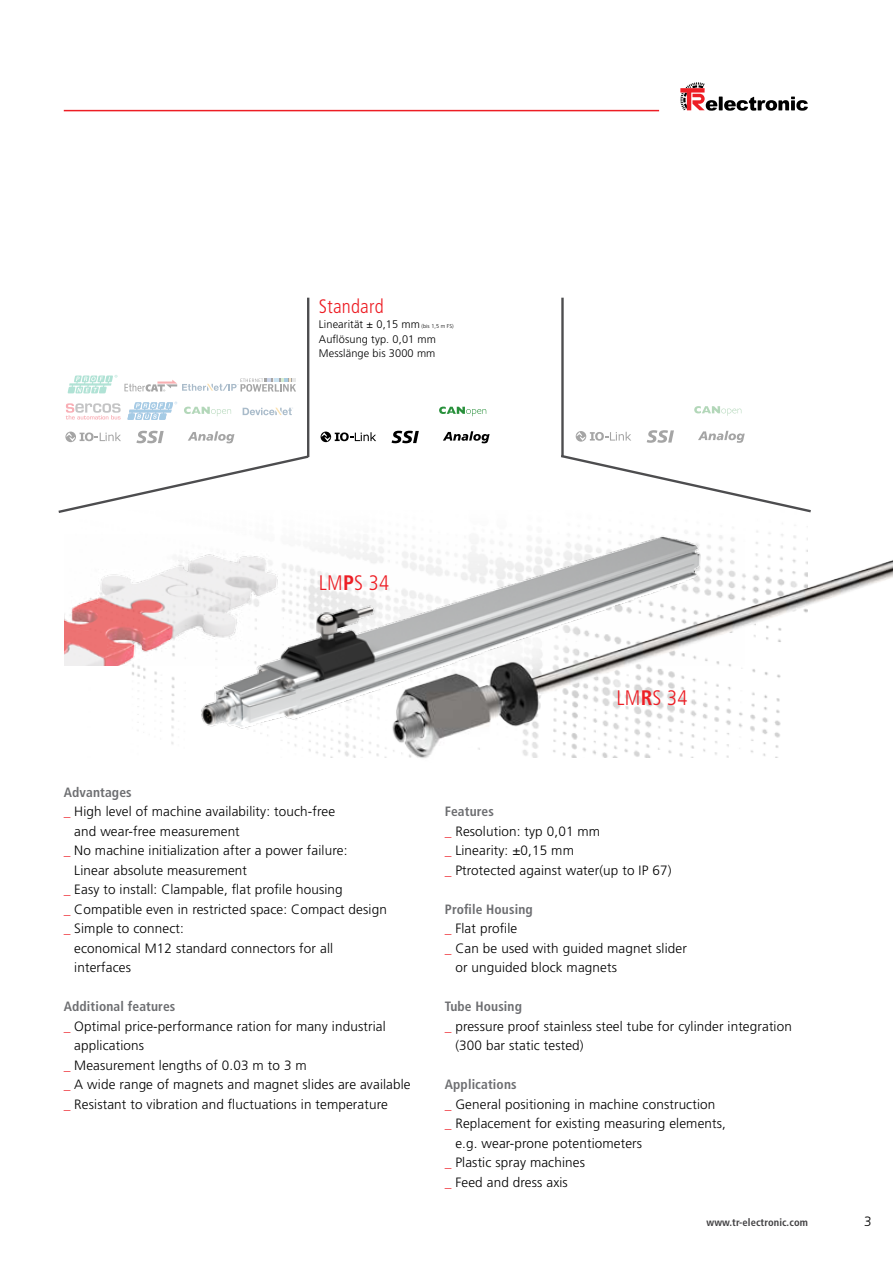
<style>
.page{position:relative;width:893px;height:1263px;background:#fff}
.page>*{position:absolute;margin:0;border:0;box-sizing:border-box;transform-origin:0 0}
.t1{font:300 condensed 21px "Frutiger LT";letter-spacing:.01em;color:#ed1d24}
.t2{font:300 condensed 19.5px "Frutiger LT";letter-spacing:.01em;color:#ed1d24}
.t3{font:300 13.5px/19.5px "Frutiger LT";letter-spacing:.01em;color:#000}
.t4{font:700 condensed 13.5px "Frutiger LT";letter-spacing:.01em;color:#6d6e71}
.t5{font:300 10.95px/14.9px "Frutiger LT";letter-spacing:.01em;color:#000}
.t6{font:700 condensed 10.5px "Frutiger LT";letter-spacing:.01em;color:#414042}
.s1{font-size:5.55px}
.s2{font-weight:700}
.s3{color:#ed1d24}
.s4{font-weight:700;font-stretch:condensed;color:#6d6e71}
</style>
<div class="page">
<hr style="left:64px;top:110px;width:595px;height:1px;background:#ed1d24">
<svg style="left:719px;top:97px;width:4px;height:13px"></svg>
<svg style="left:724px;top:97px;width:84px;height:14px"></svg>
<svg style="left:680px;top:82px;width:37px;height:29px"></svg>
<hr style="left:561px;top:298px;width:3px;height:159px;background:#4d4d4f">
<hr style="left:307px;top:298px;width:2px;height:159px;background:#4d4d4f">
<img style="left:65px;top:574px;width:70px;height:92px">
<img style="left:135px;top:554px;width:94px;height:190px">
<img style="left:229px;top:349px;width:664px;height:409px">
<svg style="left:58px;top:454px;width:253px;height:61px"></svg>
<svg style="left:558px;top:453px;width:255px;height:61px"></svg>
<div style="left:55px;top:291px;width:248px;height:163px;background:#fff"></div>
<div style="left:570px;top:291px;width:248px;height:163px;background:#fff"></div>
<h2 class="t2" style="left:319px;top:295px;width:66px">Standard</h2>
<p class="t5" style="left:319px;top:317px;width:136px">Linearität ± 0,15 mm <span class="s1">(bis 1,5 m FS)<br></span>Auflösung typ. 0,01 mm<br>Messlänge bis 3000 mm</p>
<h1 class="t1" style="left:319px;top:571px;width:72px">LM<span class="s2">P</span>S 34</h1>
<p class="t4" style="left:64px;top:784px;width:69px">Advantages</p>
<p class="t3" style="left:64px;top:802px;width:273px"><span class="s3">_</span> High level of machine availability: touch-free</p>
<p class="t3" style="left:74px;top:822px;width:167px">and wear-free measurement</p>
<p class="t3" style="left:64px;top:841px;width:285px"><span class="s3">_</span> No machine initialization after a power failure:</p>
<p class="t3" style="left:74px;top:861px;width:174px">Linear absolute measurement</p>
<p class="t3" style="left:64px;top:880px;width:280px"><span class="s3">_</span> Easy to install: Clampable, flat profile housing</p>
<p class="t3" style="left:64px;top:899px;width:325px"><span class="s3">_</span> Compatible even in restricted space: Compact design</p>
<p class="t3" style="left:64px;top:919px;width:122px"><span class="s3">_</span> Simple to connect:</p>
<p class="t3" style="left:74px;top:938px;width:260px">economical M12 standard connectors for all</p>
<p class="t3" style="left:74px;top:958px;width:58px">interfaces</p>
<p class="t4" style="left:64px;top:998px;width:113px">Additional features</p>
<p class="t3" style="left:64px;top:1016px;width:323px"><span class="s3">_</span> Optimal price-performance ration for many industrial</p>
<p class="t3" style="left:74px;top:1036px;width:71px">applications</p>
<p class="t3" style="left:64px;top:1055px;width:245px"><span class="s3">_</span> Measurement lengths of 0.03 m to 3 m</p>
<p class="t3" style="left:64px;top:1075px;width:348px"><span class="s3">_</span> A wide range of magnets and magnet slides are available</p>
<p class="t3" style="left:64px;top:1094px;width:326px"><span class="s3">_</span> Resistant to vibration and fluctuations in temperature</p>
<h1 class="t1" style="left:617px;top:685px;width:73px">LM<span class="s2">R</span>S 34</h1>
<p class="t3" style="left:445px;top:802px;width:228px"><span class="s4">Features<br></span><span class="s3">_</span> Resolution: typ 0,01 mm<br><span class="s3">_</span> Linearity: ±0,15 mm<br><span class="s3">_</span> Ptrotected against water(up to IP 67)</p>
<p class="t4" style="left:445px;top:901px;width:89px">Profile Housing</p>
<p class="t3" style="left:445px;top:919px;width:74px"><span class="s3">_</span> Flat profile</p>
<p class="t3" style="left:445px;top:938px;width:243px"><span class="s3">_</span> Can be used with guided magnet slider</p>
<p class="t3" style="left:455px;top:958px;width:163px">or unguided block magnets</p>
<p class="t4" style="left:445px;top:998px;width:79px">Tube Housing</p>
<p class="t3" style="left:445px;top:1016px;width:349px"><span class="s3">_</span> pressure proof stainless steel tube for cylinder integration</p>
<p class="t3" style="left:455px;top:1036px;width:130px">(300 bar static tested)</p>
<p class="t4" style="left:445px;top:1076px;width:73px">Applications</p>
<p class="t3" style="left:445px;top:1094px;width:272px"><span class="s3">_</span> General positioning in machine construction</p>
<p class="t3" style="left:445px;top:1114px;width:283px"><span class="s3">_</span> Replacement for existing measuring elements,</p>
<p class="t3" style="left:455px;top:1133px;width:188px">e.g. wear-prone potentiometers</p>
<p class="t3" style="left:445px;top:1153px;width:142px"><span class="s3">_</span> Plastic spray machines</p>
<p class="t3" style="left:445px;top:1172px;width:124px"><span class="s3">_</span> Feed and dress axis</p>
<p class="t6" style="left:706px;top:1216px;width:103px">www.tr-electronic.com</p>
<p class="t3" style="left:864px;top:1212px;width:9px">3</p>
</div>
